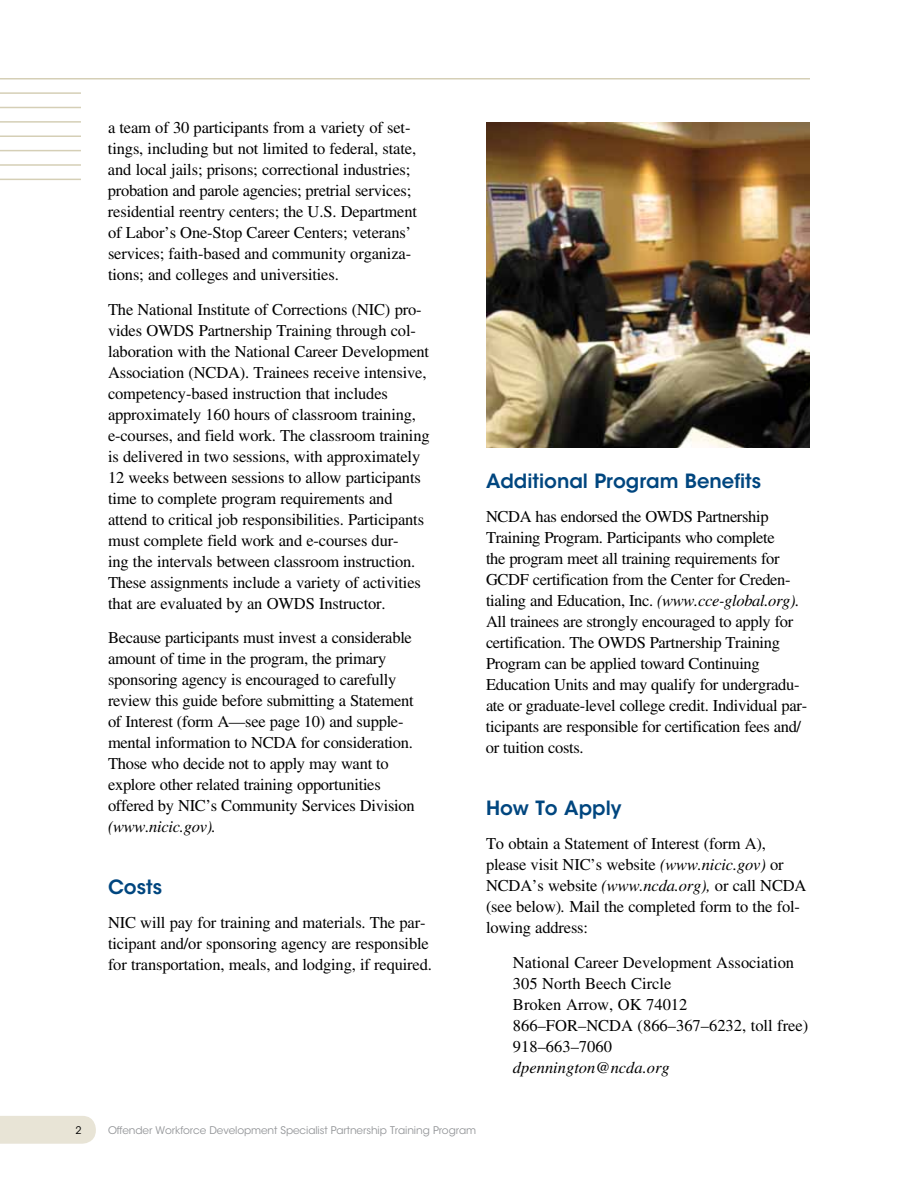
<style>
.page{position:relative;width:918px;height:1188px;background:#fff}
.page>*{position:absolute;margin:0;border:0;box-sizing:border-box;transform-origin:0 0}
.lev1_head{font:600 19.5px "ITC Avant Garde Std";color:#00467f}
.body_text{font:16.5px/21px "Times LT Std";letter-spacing:-.01em;color:#000}
.number_text{font:16.5px/21px "Times LT Std";color:#000}
.t1{font:10.5px "ITC Avant Garde Std";letter-spacing:-.01em;color:#939598}
.t2{font:10.5px "ITC Avant Garde Std";color:#000}
.s1{font-style:italic}
</style>
<div class="page">
<div style="left:0;top:1116px;width:96px;height:28px;background:#e8e4d6"></div>
<hr style="left:0;top:78px;width:810px;height:2px;background:#d5cfb6">
<hr style="left:0;top:92px;width:81px;height:2px;background:#d5cfb6">
<hr style="left:0;top:107px;width:81px;height:1px;background:#d5cfb6">
<hr style="left:0;top:121px;width:81px;height:2px;background:#d5cfb6">
<hr style="left:0;top:135px;width:81px;height:2px;background:#d5cfb6">
<hr style="left:0;top:150px;width:81px;height:1px;background:#d5cfb6">
<hr style="left:0;top:164px;width:81px;height:2px;background:#d5cfb6">
<hr style="left:0;top:179px;width:81px;height:1px;background:#d5cfb6">
<img style="left:486px;top:122px;width:324px;height:326px">
<p class="body_text" style="left:108px;top:117px;width:311px">a team of 30 participants from a variety of set&shy;tings, including but not limited to federal, state, and local jails; prisons; correctional industries; probation and parole agencies; pretrial services; residential reentry centers; the U.S. Department of Labor’s One-Stop Career Centers; veterans’ services; faith-based and community organiza&shy;tions; and colleges and universities.</p>
<p class="body_text" style="left:108px;top:299px;width:323px">The National Institute of Corrections (NIC) pro&shy;vides OWDS Partnership Training through col&shy;laboration with the National Career Development Association (NCDA). Trainees receive intensive, competency-based instruction that includes approximately 160 hours of classroom training, e-courses, and field work. The classroom training is delivered in two sessions, with approximately 12 weeks between sessions to allow participants time to complete program requirements and attend to critical job responsibilities. Participants must complete field work and e-courses dur-<br>ing the intervals between classroom instruction.<br>These assignments include a variety of activities that are evaluated by an OWDS Instructor.</p>
<p class="body_text" style="left:108px;top:627px;width:308px">Because participants must invest a considerable amount of time in the program, the primary sponsoring agency is encouraged to carefully review this guide before submitting a Statement of Interest (form A—see page 10) and supple&shy;mental information to NCDA for consideration.<br>Those who decide not to apply may want to explore other related training opportunities offered by NIC’s Community Services Division <span class="s1">(www.nicic.gov).</span></p>
<p class="lev1_head" style="left:108px;top:874px;width:56px">Costs</p>
<p class="body_text" style="left:108px;top:912px;width:326px">NIC will pay for training and materials. The par&shy;ticipant and/or sponsoring agency are responsible for transportation, meals, and lodging, if required.</p>
<p class="lev1_head" style="left:486px;top:468px;width:277px">Additional Program Benefits</p>
<p class="body_text" style="left:486px;top:506px;width:323px">NCDA has endorsed the OWDS Partnership Training Program. Participants who complete<br>the program meet all training requirements for GCDF certification from the Center for Creden&shy;tialing and Education, Inc. <span class="s1">(www.cce-global.org).<br></span>All trainees are strongly encouraged to apply for certification. The OWDS Partnership Training Program can be applied toward Continuing Education Units and may qualify for undergradu&shy;ate or graduate-level college credit. Individual par&shy;ticipants are responsible for certification fees and/ or tuition costs.</p>
<p class="lev1_head" style="left:486px;top:795px;width:137px">How To Apply</p>
<p class="body_text" style="left:486px;top:833px;width:322px">To obtain a Statement of Interest (form A), please visit NIC’s website <span class="s1">(www.nicic.gov)</span> or NCDA’s website <span class="s1">(www.ncda.org),</span> or call NCDA (see below)<span class="s1">.</span> Mail the completed form to the fol&shy;lowing address:</p>
<p class="number_text" style="left:513px;top:951px;width:297px">National Career Development Association<br>305 North Beech Circle<br>Broken Arrow, OK 74012<br>866–FOR–NCDA (866–367–6232, toll free)<br>918–663–7060<br><span class="s1">dpennington@ncda.org</span></p>
<p class="t2" style="left:76px;top:1124px;width:8px">2</p>
<p class="t1" style="left:108px;top:1124px;width:370px">Offender Workforce Development Specialist Partnership Training Program</p>
</div>
